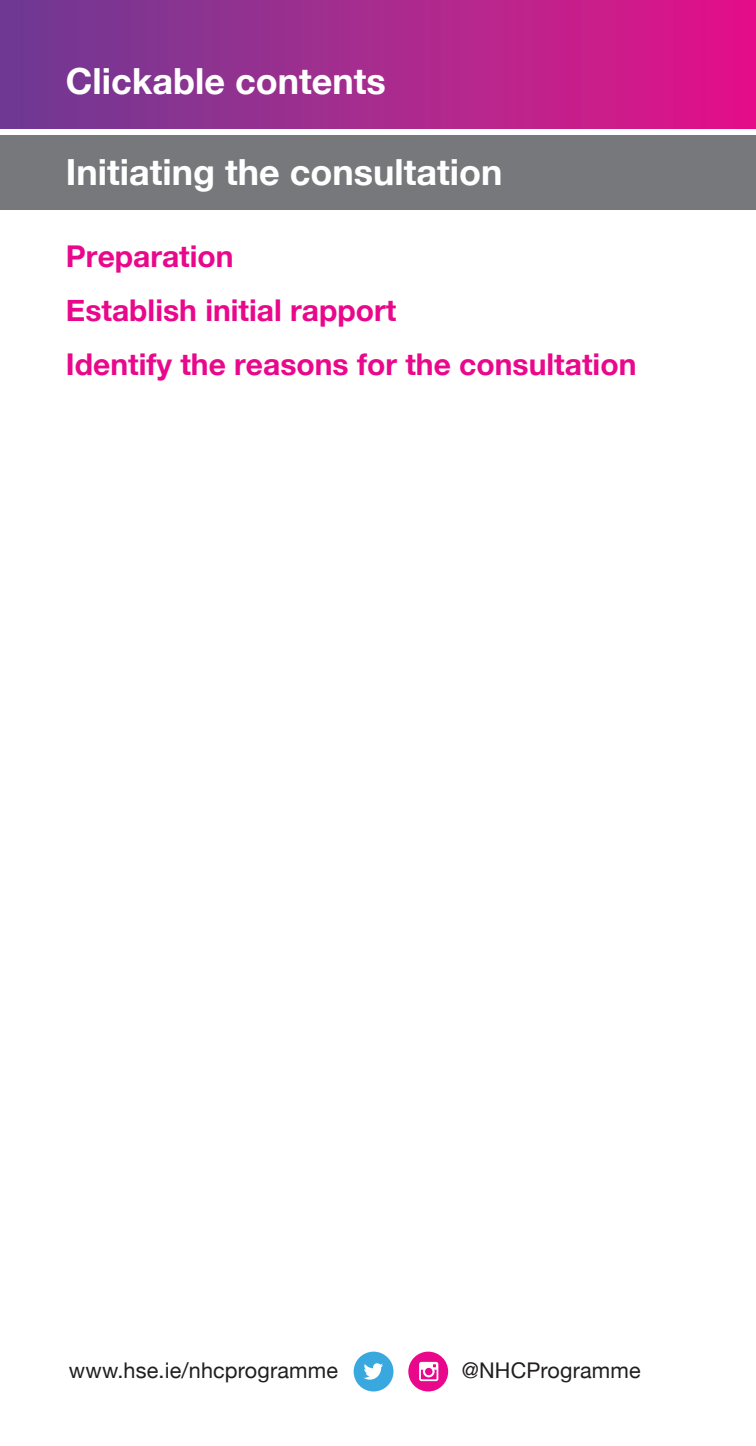
<style>
.page{position:relative;width:756px;height:1446px;background:#fff}
.page>*{position:absolute;margin:0;border:0;box-sizing:border-box;transform-origin:0 0}
.t1{font:700 36px "Helvetica Neue";color:#fff}
.t2{font:700 30px/54px "Helvetica Neue";color:#e9088b}
.t3{font:21.6px "Helvetica Neue";letter-spacing:.01em;color:#211e1e}
</style>
<div class="page">
<div style="left:0;top:1px;width:756px;height:127px;background:linear-gradient(to right,#6c3d93,#e31489)"></div>
<div style="left:0;top:135px;width:756px;height:75px;background:#77787c"></div>
<div style="left:408px;top:1351px;width:40px;height:40px;background:#e9088b;border-radius:50%"></div>
<svg style="left:419px;top:1362px;width:19px;height:19px"></svg>
<div style="left:354px;top:1351px;width:39px;height:40px;background:#39a8df;border-radius:50%"></div>
<svg style="left:364px;top:1363px;width:19px;height:16px"></svg>
<p class="t1" style="left:66px;top:53px;width:321px">Clickable contents</p>
<p class="t1" style="left:66px;top:144px;width:438px">Initiating the consultation</p>
<p class="t2" style="left:66px;top:230px;width:572px">Preparation<br>Establish initial rapport<br>Identify the reasons for the consultation</p>
<p class="t3" style="left:69px;top:1355px;width:271px">www.hse.ie/nhcprogramme</p>
<p class="t3" style="left:462px;top:1355px;width:180px">@NHCProgramme</p>
</div>
